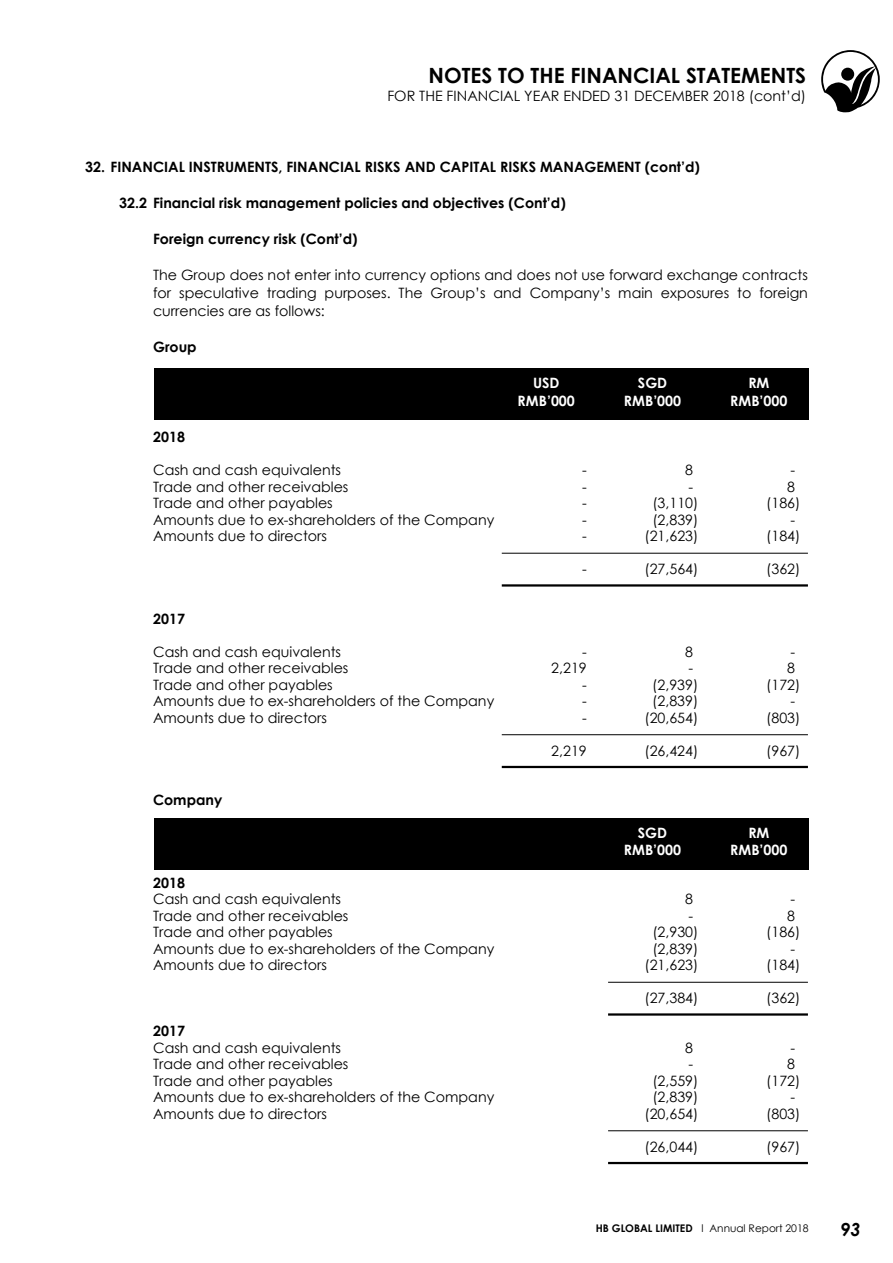
<style>
.page{position:relative;width:893px;height:1263px;background:#fff}
.page>*{position:absolute;margin:0;border:0;box-sizing:border-box;transform-origin:0 0}
.t1{font:700 21px "Century Gothic";color:#000}
.t2{font:italic 700 18px "Century Gothic";color:#000}
.t3{font:14.25px/18px "Century Gothic";color:#000;text-align:justify}
.t4{font:700 14.25px "Century Gothic";color:#000}
.t5{font:700 14.25px "Century Gothic";color:#fff}
.t6{font:10.5px "Century Gothic";color:#000}
.s1{font-weight:700}
</style>
<div class="page">
<svg style="left:821px;top:50px;width:59px;height:62px"></svg>
<div style="left:154px;top:819px;width:655px;height:51px;background:#000"></div>
<div style="left:154px;top:369px;width:655px;height:51px;background:#000"></div>
<hr style="left:502px;top:553px;width:306px;height:1px;background:#000">
<hr style="left:502px;top:584px;width:306px;height:3px;background:#000">
<hr style="left:502px;top:734px;width:306px;height:1px;background:#000">
<hr style="left:502px;top:766px;width:306px;height:2px;background:#000">
<hr style="left:608px;top:982px;width:200px;height:1px;background:#000">
<hr style="left:608px;top:1013px;width:200px;height:3px;background:#000">
<hr style="left:608px;top:1130px;width:200px;height:1px;background:#000">
<hr style="left:608px;top:1162px;width:200px;height:2px;background:#000">
<h1 class="t1" style="left:429px;top:60px;width:379px">NOTES TO THE FINANCIAL STATEMENTS</h1>
<p class="t3" style="left:387px;top:87px;width:420px">FOR THE FINANCIAL YEAR ENDED 31 DECEMBER 2018 (cont’d)</p>
<p class="t4" style="left:85px;top:156px;width:616px">32. FINANCIAL INSTRUMENTS, FINANCIAL RISKS AND CAPITAL RISKS MANAGEMENT (cont’d)</p>
<p class="t4" style="left:119px;top:192px;width:448px">32.2 Financial risk management policies and objectives (Cont’d)</p>
<p class="t4" style="left:153px;top:228px;width:206px">Foreign currency risk (Cont’d)</p>
<p class="t3" style="left:153px;top:266px;width:656px">The Group does not enter into currency options and does not use forward exchange contracts for speculative trading purposes. The Group’s and Company’s main exposures to foreign currencies are as follows:</p>
<p class="t4" style="left:153px;top:336px;width:45px">Group</p>
<p class="t5" style="left:533px;top:372px;width:28px">USD</p>
<p class="t5" style="left:638px;top:372px;width:31px">SGD</p>
<p class="t5" style="left:748px;top:372px;width:23px">RM</p>
<p class="t5" style="left:518px;top:390px;width:59px">RMB’000</p>
<p class="t5" style="left:624px;top:390px;width:59px">RMB’000</p>
<p class="t5" style="left:730px;top:390px;width:59px">RMB’000</p>
<p class="t4" style="left:153px;top:426px;width:33px">2018</p>
<p class="t3" style="left:153px;top:461px;width:190px">Cash and cash equivalents</p>
<p class="t3" style="left:582px;top:461px;width:6px">-</p>
<p class="t3" style="left:685px;top:461px;width:9px">8</p>
<p class="t3" style="left:790px;top:461px;width:6px">-</p>
<p class="t3" style="left:153px;top:477px;width:197px">Trade and other receivables</p>
<p class="t3" style="left:582px;top:477px;width:6px">-</p>
<p class="t3" style="left:688px;top:477px;width:6px">-</p>
<p class="t3" style="left:787px;top:477px;width:9px">8</p>
<p class="t3" style="left:153px;top:494px;width:181px">Trade and other payables</p>
<p class="t3" style="left:582px;top:494px;width:6px">-</p>
<p class="t3" style="left:652px;top:494px;width:48px">(3,110)</p>
<p class="t3" style="left:766px;top:494px;width:36px">(186)</p>
<p class="t3" style="left:153px;top:510px;width:343px">Amounts due to ex-shareholders of the Company</p>
<p class="t3" style="left:582px;top:510px;width:6px">-</p>
<p class="t3" style="left:652px;top:510px;width:48px">(2,839)</p>
<p class="t3" style="left:790px;top:510px;width:6px">-</p>
<p class="t3" style="left:153px;top:527px;width:176px">Amounts due to directors</p>
<p class="t3" style="left:582px;top:527px;width:6px">-</p>
<p class="t3" style="left:644px;top:527px;width:55px">(21,623)</p>
<p class="t3" style="left:766px;top:527px;width:36px">(184)</p>
<p class="t3" style="left:582px;top:560px;width:6px">-</p>
<p class="t3" style="left:644px;top:560px;width:55px">(27,564)</p>
<p class="t3" style="left:766px;top:560px;width:36px">(362)</p>
<p class="t4" style="left:153px;top:608px;width:33px">2017</p>
<p class="t3" style="left:153px;top:642px;width:190px">Cash and cash equivalents</p>
<p class="t3" style="left:582px;top:642px;width:6px">-</p>
<p class="t3" style="left:685px;top:642px;width:9px">8</p>
<p class="t3" style="left:790px;top:642px;width:6px">-</p>
<p class="t3" style="left:153px;top:659px;width:197px">Trade and other receivables</p>
<p class="t3" style="left:551px;top:659px;width:37px">2,219</p>
<p class="t3" style="left:688px;top:659px;width:6px">-</p>
<p class="t3" style="left:787px;top:659px;width:9px">8</p>
<p class="t3" style="left:153px;top:675px;width:181px">Trade and other payables</p>
<p class="t3" style="left:582px;top:675px;width:6px">-</p>
<p class="t3" style="left:652px;top:675px;width:48px">(2,939)</p>
<p class="t3" style="left:766px;top:675px;width:36px">(172)</p>
<p class="t3" style="left:153px;top:692px;width:343px">Amounts due to ex-shareholders of the Company</p>
<p class="t3" style="left:582px;top:692px;width:6px">-</p>
<p class="t3" style="left:652px;top:692px;width:48px">(2,839)</p>
<p class="t3" style="left:790px;top:692px;width:6px">-</p>
<p class="t3" style="left:153px;top:708px;width:176px">Amounts due to directors</p>
<p class="t3" style="left:582px;top:708px;width:6px">-</p>
<p class="t3" style="left:644px;top:708px;width:55px">(20,654)</p>
<p class="t3" style="left:766px;top:708px;width:36px">(803)</p>
<p class="t3" style="left:551px;top:741px;width:37px">2,219</p>
<p class="t3" style="left:644px;top:741px;width:55px">(26,424)</p>
<p class="t3" style="left:766px;top:741px;width:36px">(967)</p>
<p class="t4" style="left:153px;top:789px;width:71px">Company</p>
<p class="t5" style="left:638px;top:822px;width:31px">SGD</p>
<p class="t5" style="left:748px;top:822px;width:23px">RM</p>
<p class="t5" style="left:624px;top:839px;width:59px">RMB’000</p>
<p class="t5" style="left:730px;top:839px;width:59px">RMB’000</p>
<p class="t4" style="left:153px;top:872px;width:33px">2018</p>
<p class="t3" style="left:153px;top:890px;width:190px">Cash and cash equivalents</p>
<p class="t3" style="left:685px;top:890px;width:9px">8</p>
<p class="t3" style="left:790px;top:890px;width:6px">-</p>
<p class="t3" style="left:153px;top:906px;width:197px">Trade and other receivables</p>
<p class="t3" style="left:688px;top:906px;width:6px">-</p>
<p class="t3" style="left:787px;top:906px;width:9px">8</p>
<p class="t3" style="left:153px;top:923px;width:181px">Trade and other payables</p>
<p class="t3" style="left:652px;top:923px;width:48px">(2,930)</p>
<p class="t3" style="left:766px;top:923px;width:36px">(186)</p>
<p class="t3" style="left:153px;top:939px;width:343px">Amounts due to ex-shareholders of the Company</p>
<p class="t3" style="left:652px;top:939px;width:48px">(2,839)</p>
<p class="t3" style="left:790px;top:939px;width:6px">-</p>
<p class="t3" style="left:153px;top:956px;width:176px">Amounts due to directors</p>
<p class="t3" style="left:644px;top:956px;width:55px">(21,623)</p>
<p class="t3" style="left:766px;top:956px;width:36px">(184)</p>
<p class="t3" style="left:644px;top:989px;width:55px">(27,384)</p>
<p class="t3" style="left:766px;top:989px;width:36px">(362)</p>
<p class="t4" style="left:153px;top:1020px;width:33px">2017</p>
<p class="t3" style="left:153px;top:1038px;width:190px">Cash and cash equivalents</p>
<p class="t3" style="left:685px;top:1038px;width:9px">8</p>
<p class="t3" style="left:790px;top:1038px;width:6px">-</p>
<p class="t3" style="left:153px;top:1055px;width:197px">Trade and other receivables</p>
<p class="t3" style="left:688px;top:1055px;width:6px">-</p>
<p class="t3" style="left:787px;top:1055px;width:9px">8</p>
<p class="t3" style="left:153px;top:1071px;width:181px">Trade and other payables</p>
<p class="t3" style="left:652px;top:1071px;width:48px">(2,559)</p>
<p class="t3" style="left:766px;top:1071px;width:36px">(172)</p>
<p class="t3" style="left:153px;top:1088px;width:343px">Amounts due to ex-shareholders of the Company</p>
<p class="t3" style="left:652px;top:1088px;width:48px">(2,839)</p>
<p class="t3" style="left:790px;top:1088px;width:6px">-</p>
<p class="t3" style="left:153px;top:1104px;width:176px">Amounts due to directors</p>
<p class="t3" style="left:644px;top:1104px;width:55px">(20,654)</p>
<p class="t3" style="left:766px;top:1104px;width:36px">(803)</p>
<p class="t3" style="left:644px;top:1137px;width:55px">(26,044)</p>
<p class="t3" style="left:766px;top:1137px;width:36px">(967)</p>
<p class="t6" style="left:596px;top:1221px;width:215px"><span class="s1">HB GLOBAL LIMITED</span> l Annual Report 2018</p>
<p class="t2" style="left:840px;top:1216px;width:22px">93</p>
</div>
